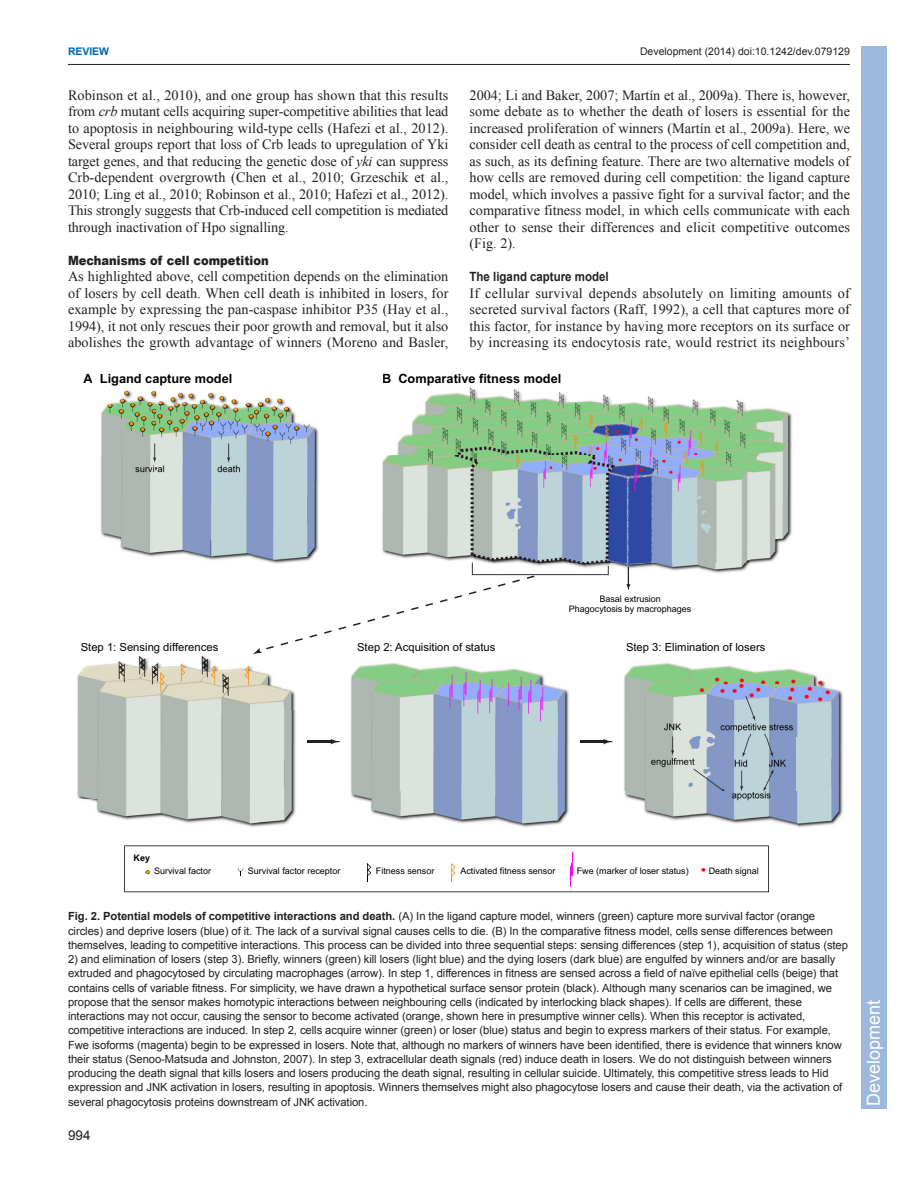
<style>
.page{position:relative;width:918px;height:1188px;background:#fff}
.page>*{position:absolute;margin:0;border:0;box-sizing:border-box;transform-origin:0 0}
.t1{font:18px "Arial";color:#fff}
.t2{font:14.25px/16.5px "Times New Roman";letter-spacing:.005em;color:#231f20;text-align:justify}
.t3{font:13.5px "Arial";color:#231f20}
.t4{font:700 12.75px "Arial";color:#000}
.t5{font:900 12.75px "Arial";color:#231f20;scale:.9 1}
.t6{font:700 12.75px "Arial";color:#231f20;scale:.9 1}
.t7{font:11.25px/14.2px "Arial";letter-spacing:-.005em;color:#231f20}
.t8{font:11.25px "Arial";color:#000}
.t9{font:10.5px "Arial";color:#231f20}
.t10{font:700 10.5px "Arial";letter-spacing:-.005em;color:#0166b3}
.t11{font:9px/10.8px "Arial";color:#000;text-align:center}
.t12{font:700 9px "Arial";color:#000}
.s1{font-style:italic}
.s2{font-weight:700}
</style>
<div class="page">
<hr style="left:68px;top:64px;width:782px;height:1px;background:#231f20">
<svg style="left:124px;top:845px;width:645px;height:47px"></svg>
<img style="left:100px;top:390px;width:219px;height:173px">
<img style="left:77px;top:654px;width:203px;height:146px">
<img style="left:280px;top:687px;width:16px;height:24px">
<img style="left:280px;top:711px;width:16px;height:89px">
<img style="left:88px;top:800px;width:208px;height:27px">
<img style="left:350px;top:663px;width:447px;height:22px">
<img style="left:350px;top:685px;width:219px;height:106px">
<img style="left:351px;top:791px;width:218px;height:36px">
<img style="left:797px;top:670px;width:46px;height:158px">
<img style="left:612px;top:685px;width:185px;height:106px">
<img style="left:624px;top:791px;width:173px;height:36px">
<img style="left:582px;top:663px;width:26px;height:82px">
<img style="left:425px;top:387px;width:316px;height:15px">
<img style="left:382px;top:402px;width:369px;height:161px">
<img style="left:751px;top:408px;width:41px;height:156px">
<img style="left:609px;top:563px;width:142px;height:22px">
<svg style="left:626px;top:567px;width:4px;height:24px"></svg>
<hr style="left:307px;top:740px;width:26px;height:3px;background:#231f20">
<svg style="left:330px;top:739px;width:10px;height:5px"></svg>
<hr style="left:580px;top:740px;width:26px;height:3px;background:#231f20">
<svg style="left:603px;top:739px;width:9px;height:5px"></svg>
<svg style="left:253px;top:563px;width:356px;height:91px"></svg>
<div style="left:861px;top:46px;width:25px;height:1063px;background:#9cb9db"></div>
<p class="t10" style="left:68px;top:45px;width:43px">REVIEW</p>
<p class="t9" style="left:640px;top:45px;width:211px">Development (2014) doi:10.1242/dev.079129</p>
<p class="t2" style="left:68px;top:87px;width:382px">Robinson et al., 2010), and one group has shown that this results from <span class="s1">crb</span> mutant cells acquiring super-competitive abilities that lead to apoptosis in neighbouring wild-type cells (Hafezi et al., 2012).<br>Several groups report that loss of Crb leads to upregulation of Yki target genes, and that reducing the genetic dose of <span class="s1">yki</span> can suppress Crb-dependent overgrowth (Chen et al., 2010; Grzeschik et al., 2010; Ling et al., 2010; Robinson et al., 2010; Hafezi et al., 2012).<br>This strongly suggests that Crb-induced cell competition is mediated through inactivation of Hpo signalling.</p>
<p class="t5" style="left:68px;top:251px;width:224px">Mechanisms of cell competition</p>
<p class="t2" style="left:68px;top:268px;width:382px">As highlighted above, cell competition depends on the elimination of losers by cell death. When cell death is inhibited in losers, for example by expressing the pan-caspase inhibitor P35 (Hay et al., 1994), it not only rescues their poor growth and removal, but it also abolishes the growth advantage of winners (Moreno and Basler,</p>
<p class="t2" style="left:470px;top:87px;width:382px">2004; Li and Baker, 2007; Martín et al., 2009a). There is, however, some debate as to whether the death of losers is essential for the increased proliferation of winners (Martín et al., 2009a). Here, we consider cell death as central to the process of cell competition and, as such, as its defining feature. There are two alternative models of how cells are removed during cell competition: the ligand capture model, which involves a passive fight for a survival factor; and the comparative fitness model, in which cells communicate with each other to sense their differences and elicit competitive outcomes (Fig. 2).</p>
<p class="t6" style="left:470px;top:270px;width:156px">The ligand capture model</p>
<p class="t2" style="left:470px;top:285px;width:382px">If cellular survival depends absolutely on limiting amounts of secreted survival factors (Raff, 1992), a cell that captures more of this factor, for instance by having more receptors on its surface or by increasing its endocytosis rate, would restrict its neighbours’</p>
<p class="t4" style="left:84px;top:374px;width:150px">A Ligand capture model</p>
<p class="t4" style="left:382px;top:374px;width:181px">B Comparative fitness model</p>
<p class="t11" style="left:569px;top:594px;width:124px">Basal extrusion<br>Phagocytosis by macrophages</p>
<p class="t8" style="left:81px;top:643px;width:139px">Step 1: Sensing differences</p>
<p class="t8" style="left:357px;top:643px;width:140px">Step 2: Acquisition of status</p>
<p class="t8" style="left:626px;top:643px;width:141px">Step 3: Elimination of losers</p>
<p class="t12" style="left:134px;top:854px;width:18px">Key</p>
<p class="t11" style="left:154px;top:866px;width:59px">Survival factor</p>
<p class="t11" style="left:248px;top:866px;width:94px">Survival factor receptor</p>
<p class="t11" style="left:376px;top:866px;width:60px">Fitness sensor</p>
<p class="t11" style="left:460px;top:866px;width:97px">Activated fitness sensor</p>
<p class="t11" style="left:577px;top:866px;width:114px">Fwe (marker of loser status)</p>
<p class="t11" style="left:709px;top:866px;width:52px">Death signal</p>
<p class="t7" style="left:68px;top:909px;width:782px"><span class="s2">Fig. 2. Potential models of competitive interactions and death.</span> (A) In the ligand capture model, winners (green) capture more survival factor (orange circles) and deprive losers (blue) of it. The lack of a survival signal causes cells to die. (B) In the comparative fitness model, cells sense differences between themselves, leading to competitive interactions. This process can be divided into three sequential steps: sensing differences (step 1), acquisition of status (step</p>
<p class="t7" style="left:68px;top:952px;width:776px">2) and elimination of losers (step 3). Briefly, winners (green) kill losers (light blue) and the dying losers (dark blue) are engulfed by winners and/or are basally extruded and phagocytosed by circulating macrophages (arrow). In step 1, differences in fitness are sensed across a field of naïve epithelial cells (beige) that contains cells of variable fitness. For simplicity, we have drawn a hypothetical surface sensor protein (black). Although many scenarios can be imagined, we propose that the sensor makes homotypic interactions between neighbouring cells (indicated by interlocking black shapes). If cells are different, these interactions may not occur, causing the sensor to become activated (orange, shown here in presumptive winner cells). When this receptor is activated, competitive interactions are induced. In step 2, cells acquire winner (green) or loser (blue) status and begin to express markers of their status. For example, Fwe isoforms (magenta) begin to be expressed in losers. Note that, although no markers of winners have been identified, there is evidence that winners know their status (Senoo-Matsuda and Johnston, 2007). In step 3, extracellular death signals (red) induce death in losers. We do not distinguish between winners producing the death signal that kills losers and losers producing the death signal, resulting in cellular suicide. Ultimately, this competitive stress leads to Hid expression and JNK activation in losers, resulting in apoptosis. Winners themselves might also phagocytose losers and cause their death, via the activation of several phagocytosis proteins downstream of JNK activation.</p>
<p class="t3" style="left:68px;top:1128px;width:24px">994</p>
<h1 class="t1" style="left:862px;top:1106px;width:108px;rotate:-90deg">Development</h1>
</div>
